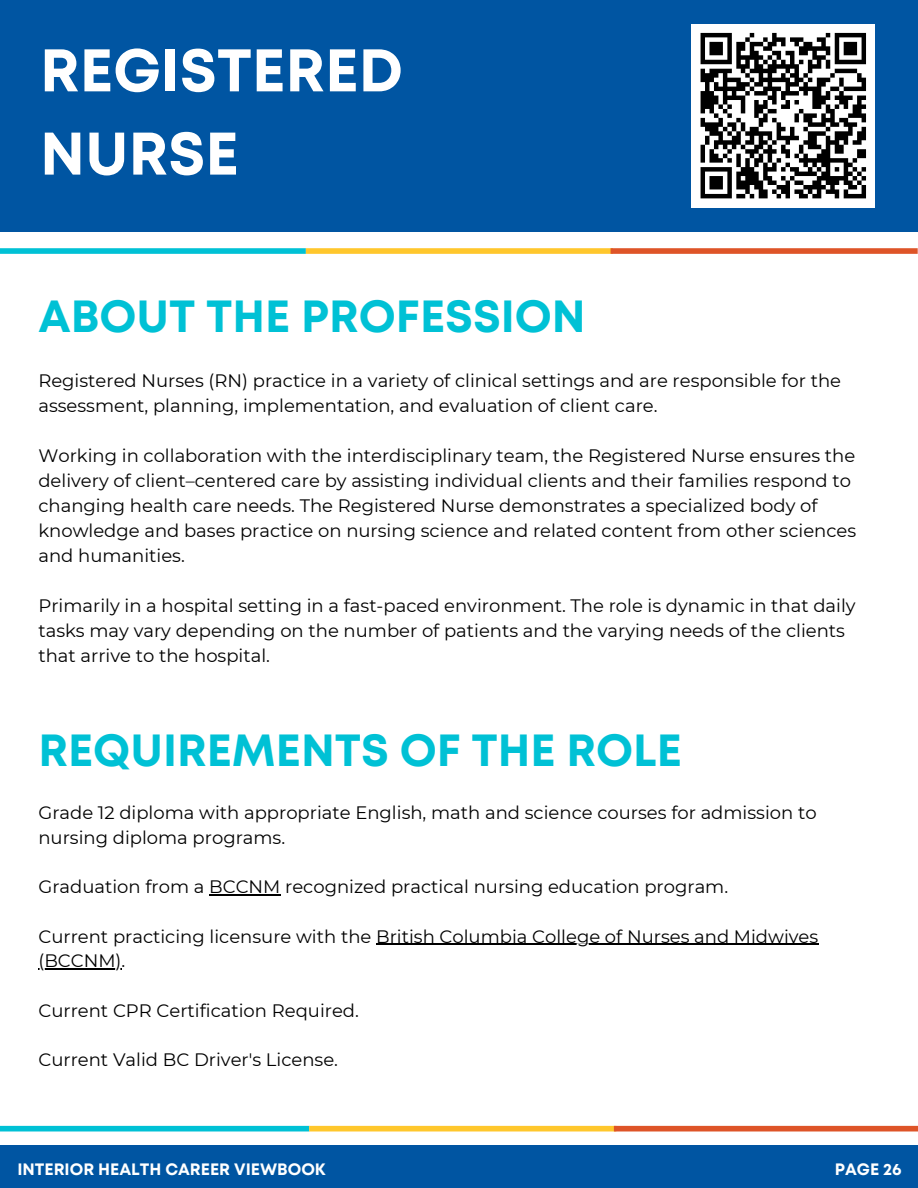
<style>
.page{position:relative;width:918px;height:1188px;background:#fff}
.page>*{position:absolute;margin:0;border:0;box-sizing:border-box;transform-origin:0 0}
.t1{font:700 60px/83.2px "Mont";color:#fff}
.t2{font:700 45px "Mont";color:#00c1d5}
.t3{font:18px/25px "Montserrat";color:#000}
.t4{font:700 16.5px "Mont";color:#fff}
</style>
<div class="page">
<div style="left:0;top:1126px;width:309px;height:5px;background:#00c1d5"></div>
<div style="left:309px;top:1126px;width:307px;height:5px;background:#ffc72c"></div>
<div style="left:614px;top:1126px;width:304px;height:5px;background:#de5428"></div>
<div style="left:0;top:1146px;width:918px;height:42px;background:#0055a2"></div>
<div style="left:0;top:0;width:918px;height:232px;background:#0055a2"></div>
<div style="left:692px;top:24px;width:183px;height:183px;background:#fff"></div>
<svg style="left:700px;top:32px;width:166px;height:167px"></svg>
<div style="left:0;top:248px;width:306px;height:6px;background:#00c1d5"></div>
<div style="left:306px;top:248px;width:307px;height:6px;background:#ffc72c"></div>
<div style="left:611px;top:248px;width:307px;height:6px;background:#de5428"></div>
<hr style="left:209px;top:894px;width:71px;height:1px;background:#000">
<hr style="left:376px;top:944px;width:442px;height:1px;background:#000">
<hr style="left:38px;top:969px;width:84px;height:1px;background:#000">
<h1 class="t1" style="left:40px;top:33px;width:365px">REGISTERED<br>NURSE</h1>
<h2 class="t2" style="left:38px;top:300px;width:549px">ABOUT THE PROFESSION</h2>
<p class="t3" style="left:38px;top:368px;width:804px">Registered Nurses (RN) practice in a variety of clinical settings and are responsible for the assessment, planning, implementation, and evaluation of client care.</p>
<p class="t3" style="left:38px;top:443px;width:819px">Working in collaboration with the interdisciplinary team, the Registered Nurse ensures the delivery of client–centered care by assisting individual clients and their families respond to changing health care needs. The Registered Nurse demonstrates a specialized body of knowledge and bases practice on nursing science and related content from other sciences and humanities.</p>
<p class="t3" style="left:38px;top:593px;width:819px">Primarily in a hospital setting in a fast-paced environment. The role is dynamic in that daily tasks may vary depending on the number of patients and the varying needs of the clients that arrive to the hospital.</p>
<h2 class="t2" style="left:38px;top:733px;width:645px">REQUIREMENTS OF THE ROLE</h2>
<p class="t3" style="left:38px;top:800px;width:780px">Grade 12 diploma with appropriate English, math and science courses for admission to nursing diploma programs.</p>
<p class="t3" style="left:38px;top:874px;width:691px">Graduation from a BCCNM recognized practical nursing education program.</p>
<p class="t3" style="left:38px;top:924px;width:781px">Current practicing licensure with the British Columbia College of Nurses and Midwives (BCCNM).</p>
<p class="t3" style="left:38px;top:998px;width:322px">Current CPR Certification Required.</p>
<p class="t3" style="left:38px;top:1048px;width:301px">Current Valid BC Driver's License.</p>
<p class="t4" style="left:17px;top:1163px;width:310px">INTERIOR HEALTH CAREER VIEWBOOK</p>
<p class="t4" style="left:835px;top:1163px;width:68px">PAGE 26</p>
</div>
